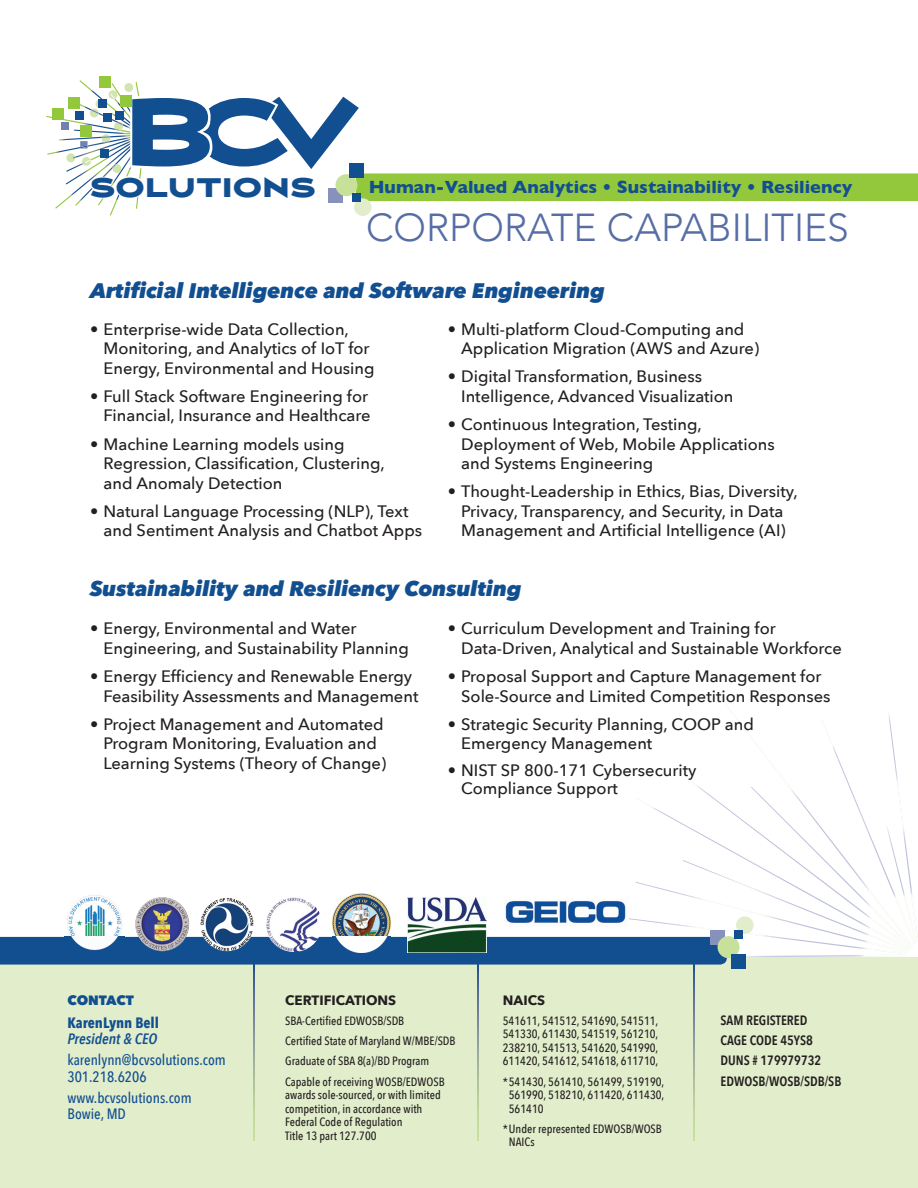
<style>
.page{position:relative;width:918px;height:1188px;background:#fff}
.page>*{position:absolute;margin:0;border:0;box-sizing:border-box;transform-origin:0 0}
.t1{font:300 39px "Avenir";color:#566da5}
.t2{font:25.05px "Vortice Concept";color:#124f90}
.t3{font:italic 800 21px "Avenir Next";color:#124f90}
.t4{font:700 18px "Gill Sans";color:#124f90}
.t5{font:500 16.5px/19.5px "Avenir Next";color:#231f20}
.t6{font:500 15px/16.5px "Avenir Next Condensed";color:#124f90}
.t7{font:700 15px "Avenir Next Condensed";color:#124f90}
.t8{font:italic 600 15px "Avenir Next Condensed";color:#124f90}
.t9{font:600 13.5px/20.2px "Avenir Next Condensed";color:#231f20}
.t10{font:700 13.5px "Avenir Next";color:#231f20}
.t11{font:800 13.5px "Avenir Next";letter-spacing:-.01em;color:#124f90}
.t12{font:500 12px/13.5px "Avenir Next Condensed";color:#231f20}
.s1{font-family:"Avenir"}
</style>
<div class="page">
<div style="left:100px;top:77px;width:11px;height:11px;background:#94c83c"></div>
<div style="left:0;top:957px;width:918px;height:231px;background:#e1edcb"></div>
<svg style="left:46px;top:80px;width:872px;height:136px"></svg>
<div style="left:328px;top:188px;width:15px;height:15px;background:#8691bc"></div>
<div style="left:335px;top:174px;width:22px;height:22px;background:#c7e09a;border-radius:50%"></div>
<div style="left:349px;top:163px;width:15px;height:15px;background:#124f90"></div>
<div style="left:354px;top:198px;width:18px;height:18px;background:#e1edcb;border-radius:50%"></div>
<div style="left:353px;top:194px;width:8px;height:8px;background:#124f90"></div>
<svg style="left:0;top:710px;width:918px;height:428px"></svg>
<img style="left:65px;top:894px;width:59px;height:43px">
<img style="left:65px;top:937px;width:59px;height:17px">
<img style="left:332px;top:894px;width:58px;height:43px">
<img style="left:332px;top:937px;width:58px;height:15px">
<img style="left:408px;top:898px;width:79px;height:55px">
<div style="left:710px;top:930px;width:15px;height:14px;background:#8691bc"></div>
<div style="left:718px;top:936px;width:22px;height:22px;background:#c7e09a;border-radius:50%"></div>
<div style="left:731px;top:954px;width:15px;height:15px;background:#124f90"></div>
<div style="left:736px;top:916px;width:18px;height:18px;background:#e1edcb;border-radius:50%"></div>
<div style="left:735px;top:930px;width:8px;height:9px;background:#124f90"></div>
<img style="left:135px;top:897px;width:54px;height:54px;border-radius:27px">
<img style="left:200px;top:897px;width:54px;height:54px;border-radius:27px">
<img style="left:505px;top:898px;width:123px;height:29px">
<img style="left:266px;top:897px;width:56px;height:55px">
<svg style="left:253px;top:965px;width:1px;height:175px"></svg>
<svg style="left:477px;top:965px;width:2px;height:175px"></svg>
<svg style="left:693px;top:965px;width:2px;height:175px"></svg>
<h2 class="t2" style="left:90px;top:175px;width:228px">SOLUTIONS</h2>
<p class="t4" style="left:369px;top:173px;width:485px">Human-Valued Analytics • Sustainability • Resiliency</p>
<h1 class="t1" style="left:366px;top:205px;width:484px">CORPORATE CAPABILITIES</h1>
<p class="t3" style="left:90px;top:277px;width:516px">Artificial Intelligence and Software Engineering</p>
<p class="t5" style="left:461px;top:319px;width:299px;text-indent:-13px">• Multi-platform Cloud-Computing and<br>Application Migration (AWS and Azure)</p>
<p class="t5" style="left:461px;top:366px;width:274px;text-indent:-13px">• Digital Transformation, Business<br>Intelligence, Advanced Visualization</p>
<p class="t5" style="left:461px;top:414px;width:315px;text-indent:-13px">• Continuous Integration, Testing,<br>Deployment of Web, Mobile Applications and Systems Engineering</p>
<p class="t5" style="left:448px;top:481px;width:352px;text-align:center">• Thought-Leadership in Ethics, Bias, Diversity,<br>Privacy, Transparency, and Security, in Data<br>Management and Artificial Intelligence (AI)</p>
<p class="t3" style="left:90px;top:575px;width:433px">Sustainability and Resiliency Consulting</p>
<p class="t5" style="left:461px;top:618px;width:382px;text-indent:-13px">• Curriculum Development and Training for<br>Data-Driven, Analytical and Sustainable Workforce</p>
<p class="t5" style="left:461px;top:666px;width:371px;text-indent:-13px">• Proposal Support and Capture Management for<br>Sole-Source and Limited Competition Responses</p>
<p class="t5" style="left:461px;top:714px;width:294px;text-indent:-13px">• Strategic Security Planning, COOP and<br>Emergency Management</p>
<p class="t5" style="left:461px;top:761px;width:237px;line-height:18px;text-indent:-13px">• NIST SP 800-171 Cybersecurity<br>Compliance Support</p>
<p class="t5" style="left:103px;top:319px;width:273px;text-indent:-13px">• Enterprise-wide Data Collection,<br>Monitoring, and Analytics of IoT for<br>Energy, Environmental and Housing</p>
<p class="t5" style="left:90px;top:386px;width:282px;text-align:right">• Full Stack Software Engineering for<br>Financial, Insurance and Healthcare</p>
<p class="t5" style="left:103px;top:433px;width:283px;text-indent:-13px">• Machine Learning models using<br>Regression, Classification, Clustering, and Anomaly Detection</p>
<p class="t5" style="left:103px;top:501px;width:320px;text-indent:-13px">• Natural Language Processing (NLP), Text and Sentiment Analysis and Chatbot Apps</p>
<p class="t5" style="left:103px;top:618px;width:307px;text-indent:-13px"><span class="s1">•</span> Energy, Environmental and Water<br>Engineering, and Sustainability Planning</p>
<p class="t5" style="left:103px;top:666px;width:316px;text-indent:-13px">• Energy Efficiency and Renewable Energy<br>Feasibility Assessments and Management</p>
<p class="t5" style="left:103px;top:714px;width:284px;text-indent:-13px">• Project Management and Automated<br>Program Monitoring, Evaluation and<br>Learning Systems (Theory of Change)</p>
<p class="t11" style="left:68px;top:992px;width:68px">CONTACT</p>
<p class="t7" style="left:68px;top:1013px;width:93px">KarenLynn Bell</p>
<p class="t8" style="left:68px;top:1030px;width:91px">President &amp; CEO</p>
<p class="t6" style="left:68px;top:1052px;width:160px">karenlynn@bcvsolutions.com<br>301.218.6206</p>
<p class="t6" style="left:68px;top:1089px;width:126px">www.bcvsolutions.com<br>Bowie, MD</p>
<p class="t10" style="left:285px;top:988px;width:113px">CERTIFICATIONS</p>
<p class="t12" style="left:285px;top:1011px;width:172px;line-height:20.2px">SBA-Certified EDWOSB/SDB<br>Certified State of Maryland W/MBE/SDB Graduate of SBA 8(a)/BD Program Capable of receiving WOSB/EDWOSB</p>
<p class="t12" style="left:285px;top:1088px;width:157px">awards sole-sourced, or with limited competition, in accordance with<br>Federal Code of Regulation<br>Title 13 part 127.700</p>
<p class="t10" style="left:503px;top:988px;width:44px">NAICS</p>
<p class="t12" style="left:503px;top:1014px;width:157px;text-align:justify">541611, 541512, 541690, 541511, 541330, 611430, 541519, 561210, 238210, 541513, 541620, 541990, 611420, 541612, 541618, 611710,</p>
<p class="t12" style="left:509px;top:1075px;width:157px;text-align:justify;text-indent:-6px">* 541430, 561410, 561499, 519190, 561990, 518210, 611420, 611430, 561410</p>
<p class="t12" style="left:509px;top:1122px;width:155px;text-indent:-6px">* Under represented EDWOSB/WOSB<br>NAICs</p>
<p class="t9" style="left:721px;top:1010px;width:122px">SAM REGISTERED<br>CAGE CODE 45YS8<br>DUNS # 179979732<br>EDWOSB/WOSB/SDB/SB</p>
</div>
